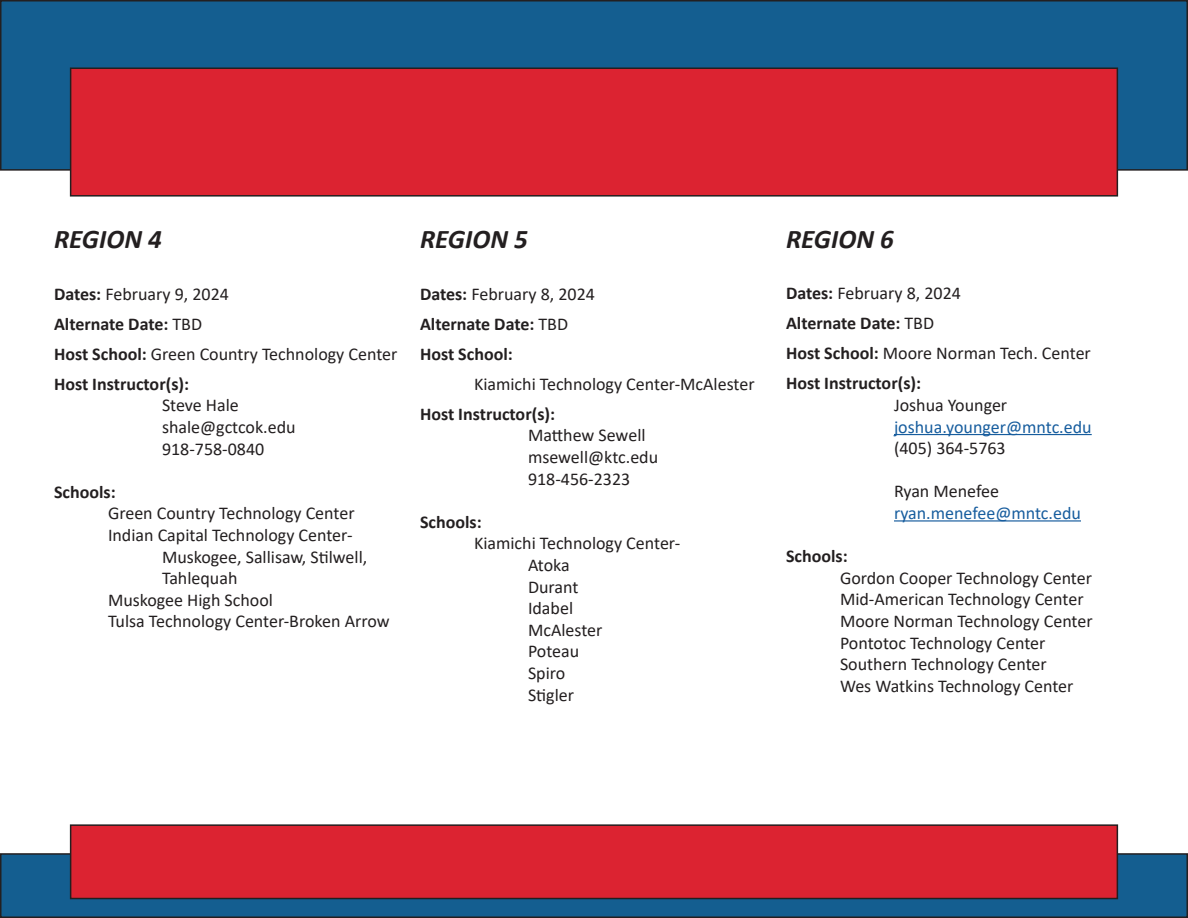
<style>
.page{position:relative;width:1188px;height:918px;background:#fff}
.page>*{position:absolute;margin:0;border:0;box-sizing:border-box;transform-origin:0 0}
.t1{font:italic 700 27px "Calibri";color:#231f20}
.t2{font:18px "Calibri";color:#231f20}
.t3{font:700 18px "Calibri";color:#231f20}
.t4{font:18px "Calibri";color:#175d9e}
.s1{font-weight:700}
.s2{font-weight:400}
</style>
<div class="page">
<div style="left:1px;top:854px;width:1186px;height:63px;background:#145e90"></div>
<div style="left:0;top:853px;width:1188px;height:65px;border:2px solid #231f20"></div>
<div style="left:71px;top:825px;width:1046px;height:74px;background:#dc2331"></div>
<div style="left:70px;top:824px;width:1048px;height:75px;border:2px solid #231f20"></div>
<div style="left:1px;top:1px;width:1186px;height:169px;background:#145e90"></div>
<div style="left:0;top:0;width:1188px;height:171px;border:2px solid #231f20"></div>
<div style="left:71px;top:68px;width:1046px;height:128px;background:#dc2331"></div>
<div style="left:70px;top:68px;width:1048px;height:129px;border:2px solid #231f20"></div>
<hr style="left:894px;top:434px;width:198px;height:1px;background:#175d9e">
<hr style="left:894px;top:520px;width:187px;height:2px;background:#175d9e">
<p class="t1" style="left:54px;top:220px;width:109px">REGION 4</p>
<p class="t2" style="left:54px;top:281px;width:176px"><span class="s1">Dates:</span> February 9, 2024</p>
<p class="t3" style="left:54px;top:311px;width:150px">Alternate Date: <span class="s2">TBD</span></p>
<p class="t2" style="left:54px;top:341px;width:345px"><span class="s1">Host School:</span> Green Country Technology Center</p>
<p class="t3" style="left:54px;top:371px;width:137px">Host Instructor(s):</p>
<p class="t2" style="left:162px;top:393px;width:78px">Steve Hale</p>
<p class="t2" style="left:162px;top:414px;width:135px">shale@gctcok.edu</p>
<p class="t2" style="left:162px;top:436px;width:104px">918-758-0840</p>
<p class="t3" style="left:54px;top:479px;width:63px">Schools:</p>
<p class="t2" style="left:108px;top:501px;width:248px">Green Country Technology Center</p>
<p class="t2" style="left:108px;top:522px;width:246px">Indian Capital Technology Center-</p>
<p class="t2" style="left:162px;top:544px;width:207px">Muskogee, Sallisaw, Stilwell,</p>
<p class="t2" style="left:162px;top:566px;width:77px">Tahlequah</p>
<p class="t2" style="left:108px;top:587px;width:167px">Muskogee High School</p>
<p class="t2" style="left:108px;top:609px;width:283px">Tulsa Technology Center-Broken Arrow</p>
<p class="t1" style="left:420px;top:220px;width:109px">REGION 5</p>
<p class="t2" style="left:420px;top:281px;width:176px"><span class="s1">Dates:</span> February 8, 2024</p>
<p class="t3" style="left:420px;top:311px;width:150px">Alternate Date: <span class="s2">TBD</span></p>
<p class="t3" style="left:420px;top:341px;width:94px">Host School:</p>
<p class="t2" style="left:474px;top:371px;width:282px">Kiamichi Technology Center-McAlester</p>
<p class="t3" style="left:420px;top:401px;width:137px">Host Instructor(s):</p>
<p class="t2" style="left:528px;top:423px;width:119px">Matthew Sewell</p>
<p class="t2" style="left:528px;top:444px;width:132px">msewell@ktc.edu</p>
<p class="t2" style="left:528px;top:466px;width:104px">918-456-2323</p>
<p class="t3" style="left:420px;top:509px;width:63px">Schools:</p>
<p class="t2" style="left:474px;top:531px;width:208px">Kiamichi Technology Center-</p>
<p class="t2" style="left:528px;top:552px;width:43px">Atoka</p>
<p class="t2" style="left:528px;top:574px;width:52px">Durant</p>
<p class="t2" style="left:528px;top:596px;width:47px">Idabel</p>
<p class="t2" style="left:528px;top:617px;width:76px">McAlester</p>
<p class="t2" style="left:528px;top:639px;width:53px">Poteau</p>
<p class="t2" style="left:528px;top:660px;width:39px">Spiro</p>
<p class="t2" style="left:528px;top:682px;width:48px">Stigler</p>
<p class="t1" style="left:786px;top:220px;width:109px">REGION 6</p>
<p class="t2" style="left:786px;top:281px;width:176px"><span class="s1">Dates:</span> February 8, 2024</p>
<p class="t3" style="left:786px;top:311px;width:150px">Alternate Date: <span class="s2">TBD</span></p>
<p class="t2" style="left:786px;top:341px;width:306px"><span class="s1">Host School:</span> Moore Norman Tech. Center</p>
<p class="t3" style="left:786px;top:371px;width:137px">Host Instructor(s):</p>
<p class="t2" style="left:894px;top:392px;width:115px">Joshua Younger</p>
<p class="t4" style="left:894px;top:414px;width:199px">joshua.younger@mntc.edu</p>
<p class="t2" style="left:894px;top:436px;width:113px">(405) 364-5763</p>
<p class="t2" style="left:894px;top:479px;width:107px">Ryan Menefee</p>
<p class="t4" style="left:894px;top:500px;width:188px">ryan.menefee@mntc.edu</p>
<p class="t3" style="left:786px;top:543px;width:63px">Schools:</p>
<p class="t2" style="left:840px;top:565px;width:254px">Gordon Cooper Technology Center</p>
<p class="t2" style="left:840px;top:587px;width:245px">Mid-American Technology Center</p>
<p class="t2" style="left:840px;top:608px;width:254px">Moore Norman Technology Center</p>
<p class="t2" style="left:840px;top:630px;width:207px">Pontotoc Technology Center</p>
<p class="t2" style="left:840px;top:652px;width:208px">Southern Technology Center</p>
<p class="t2" style="left:840px;top:673px;width:235px">Wes Watkins Technology Center</p>
</div>
